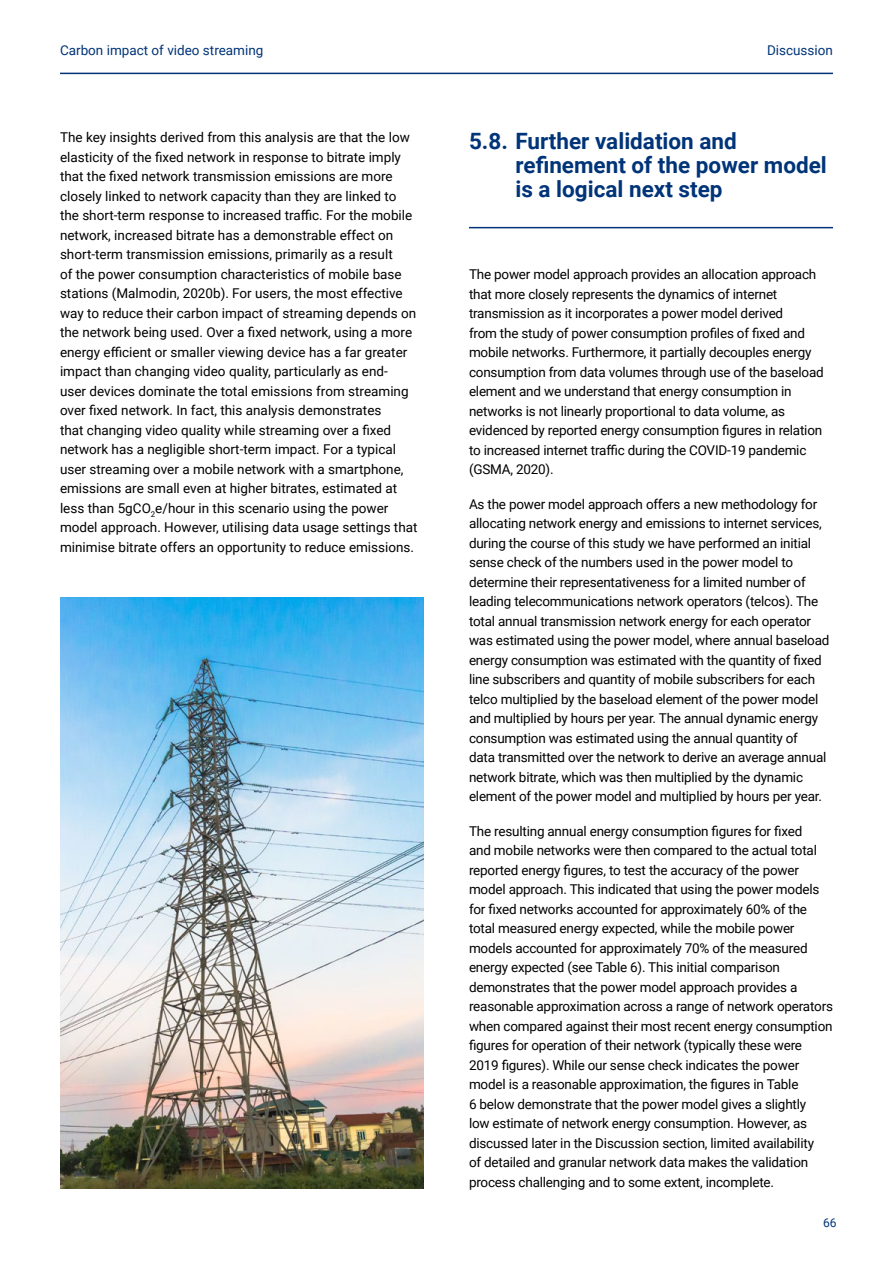
<style>
.page{position:relative;width:893px;height:1263px;background:#fff}
.page>*{position:absolute;margin:0;border:0;box-sizing:border-box;transform-origin:0 0}
.t1{font:700 22.5px/24px "Roboto";color:#003478}
.Black_main_body{font:13.5px/19.5px "Roboto";letter-spacing:-.015em;color:#000}
.t2{font:13.5px "Roboto";color:#003478}
.t3{font:12px "Roboto";color:#003478}
</style>
<div class="page">
<hr style="left:60px;top:73px;width:773px;height:1px;background:#003478">
<hr style="left:469px;top:227px;width:364px;height:1px;background:#003478">
<img style="left:61px;top:597px;width:362px;height:592px">
<p class="t2" style="left:60px;top:41px;width:205px">Carbon impact of video streaming</p>
<p class="t2" style="left:767px;top:41px;width:67px">Discussion</p>
<p class="Black_main_body" style="left:60px;top:127px;width:359px">The key insights derived from this analysis are that the low elasticity of the fixed network in response to bitrate imply that the fixed network transmission emissions are more closely linked to network capacity than they are linked to the short-term response to increased traffic. For the mobile network, increased bitrate has a demonstrable effect on short-term transmission emissions, primarily as a result<br>of the power consumption characteristics of mobile base stations (Malmodin, 2020b). For users, the most effective way to reduce their carbon impact of streaming depends on the network being used. Over a fixed network, using a more energy efficient or smaller viewing device has a far greater impact than changing video quality, particularly as end-<br>user devices dominate the total emissions from streaming over fixed network. In fact, this analysis demonstrates<br>that changing video quality while streaming over a fixed network has a negligible short-term impact. For a typical user streaming over a mobile network with a smartphone, emissions are small even at higher bitrates, estimated at less than 5gCO<sub>2</sub>e/hour in this scenario using the power model approach. However, utilising data usage settings that minimise bitrate offers an opportunity to reduce emissions.</p>
<p class="t1" style="left:515px;top:128px;width:313px;text-indent:-46px">5.8. Further validation and refinement of the power model is a logical next step</p>
<p class="Black_main_body" style="left:469px;top:264px;width:356px">The power model approach provides an allocation approach that more closely represents the dynamics of internet transmission as it incorporates a power model derived<br>from the study of power consumption profiles of fixed and mobile networks. Furthermore, it partially decouples energy consumption from data volumes through use of the baseload element and we understand that energy consumption in networks is not linearly proportional to data volume, as evidenced by reported energy consumption figures in relation to increased internet traffic during the COVID-19 pandemic (GSMA, 2020).</p>
<p class="Black_main_body" style="left:469px;top:494px;width:362px">As the power model approach offers a new methodology for allocating network energy and emissions to internet services, during the course of this study we have performed an initial sense check of the numbers used in the power model to determine their representativeness for a limited number of leading telecommunications network operators (telcos). The total annual transmission network energy for each operator was estimated using the power model, where annual baseload energy consumption was estimated with the quantity of fixed line subscribers and quantity of mobile subscribers for each telco multiplied by the baseload element of the power model and multiplied by hours per year. The annual dynamic energy consumption was estimated using the annual quantity of<br>data transmitted over the network to derive an average annual network bitrate, which was then multiplied by the dynamic element of the power model and multiplied by hours per year.</p>
<p class="Black_main_body" style="left:469px;top:821px;width:365px">The resulting annual energy consumption figures for fixed<br>and mobile networks were then compared to the actual total reported energy figures, to test the accuracy of the power model approach. This indicated that using the power models for fixed networks accounted for approximately 60% of the total measured energy expected, while the mobile power models accounted for approximately 70% of the measured energy expected (see Table 6). This initial comparison demonstrates that the power model approach provides a reasonable approximation across a range of network operators when compared against their most recent energy consumption figures for operation of their network (typically these were 2019 figures). While our sense check indicates the power model is a reasonable approximation, the figures in Table<br>6 below demonstrate that the power model gives a slightly<br>low estimate of network energy consumption. However, as discussed later in the Discussion section, limited availability<br>of detailed and granular network data makes the validation process challenging and to some extent, incomplete.</p>
<p class="t3" style="left:823px;top:1214px;width:15px">66</p>
</div>
